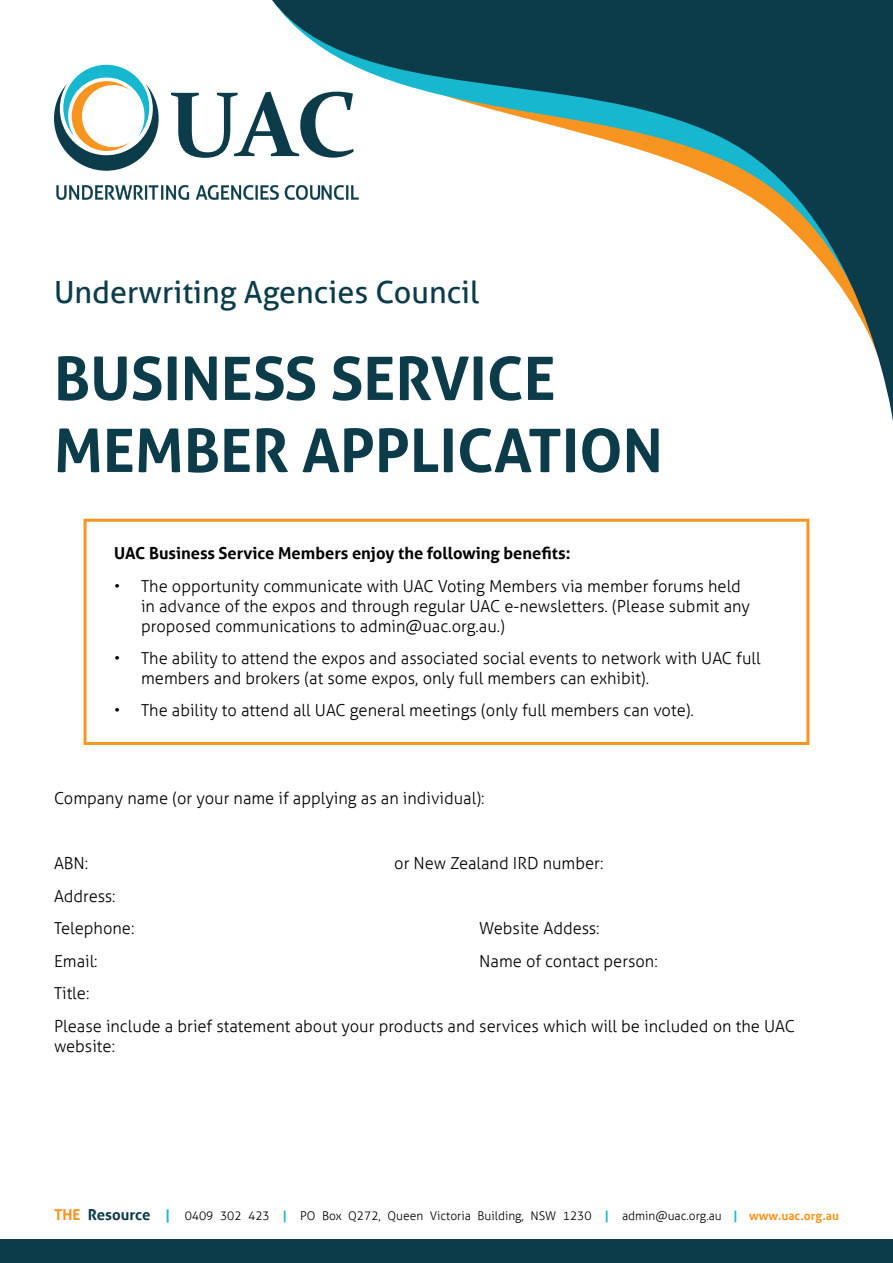
<style>
.page{position:relative;width:893px;height:1263px;background:#fff}
.page>*{position:absolute;margin:0;border:0;box-sizing:border-box;transform-origin:0 0}
.t1{font:700 60px/72px "Aller";color:#0c3b4a}
.t2{font:30.6px "Aller";color:#0c3b4a}
.t3{font:300 16.5px/19.8px "Aller";color:#000}
.t4{font:700 16.5px "Aller";color:#000}
.t5{font:300 12px "Aller";color:#000}
.s1{font-weight:700;font-size:15px;color:#f89521}
.s2{font-weight:700;font-size:15px;color:#0c3b4a}
.s3{font-weight:700;font-size:13.5px;color:#18b7d0}
.s4{font-weight:700;color:#18b7d0}
.s5{font-weight:700;color:#f89521}
</style>
<div class="page">
<div style="left:0;top:1239px;width:893px;height:24px;background:#0c3b4a"></div>
<svg style="left:54px;top:65px;width:105px;height:106px"></svg>
<svg style="left:171px;top:92px;width:101px;height:66px"></svg>
<svg style="left:56px;top:185px;width:133px;height:15px"></svg>
<svg style="left:196px;top:185px;width:76px;height:15px"></svg>
<svg style="left:272px;top:0;width:621px;height:421px"></svg>
<div style="left:84px;top:519px;width:725px;height:226px;border:3px solid #f89521"></div>
<h2 class="t2" style="left:54px;top:274px;width:427px">Underwriting Agencies Council</h2>
<h1 class="t1" style="left:54px;top:342px;width:610px">BUSINESS SERVICE<br>MEMBER APPLICATION</h1>
<p class="t4" style="left:114px;top:543px;width:458px">UAC Business Service Members enjoy the following benefits:</p>
<p class="t3" style="left:141px;top:576px;width:610px;text-indent:-27px">• The opportunity communicate with UAC Voting Members via member forums held in advance of the expos and through regular UAC e-newsletters. (Please submit any proposed communications to admin@uac.org.au.)</p>
<p class="t3" style="left:141px;top:648px;width:621px;text-indent:-27px">• The ability to attend the expos and associated social events to network with UAC full members and brokers (at some expos, only full members can exhibit).</p>
<p class="t3" style="left:114px;top:701px;width:581px">• The ability to attend all UAC general meetings (only full members can vote).</p>
<p class="t3" style="left:54px;top:788px;width:432px">Company name (or your name if applying as an individual):</p>
<p class="t3" style="left:54px;top:853px;width:36px">ABN:</p>
<p class="t3" style="left:394px;top:853px;width:211px">or New Zealand IRD number:</p>
<p class="t3" style="left:54px;top:879px;width:82px;line-height:32.5px">Address:<br>Telephone:</p>
<p class="t3" style="left:479px;top:918px;width:122px">Website Addess:</p>
<p class="t3" style="left:54px;top:951px;width:45px">Email:</p>
<p class="t3" style="left:479px;top:951px;width:180px">Name of contact person:</p>
<p class="t3" style="left:54px;top:977px;width:742px;line-height:32.5px">Title:<br>Please include a brief statement about your products and services which will be included on the UAC</p>
<p class="t3" style="left:54px;top:1036px;width:63px">website:</p>
<p class="t5" style="left:54px;top:1208px;width:786px"><span class="s1">THE</span> <span class="s2">Resource</span> <span class="s3">|</span> 0409 302 423 <span class="s4">|</span> PO Box Q272, Queen Victoria Building, NSW 1230 <span class="s4">|</span> admin@uac.org.au <span class="s4">|</span> <span class="s5">www.uac.org.au</span></p>
</div>
